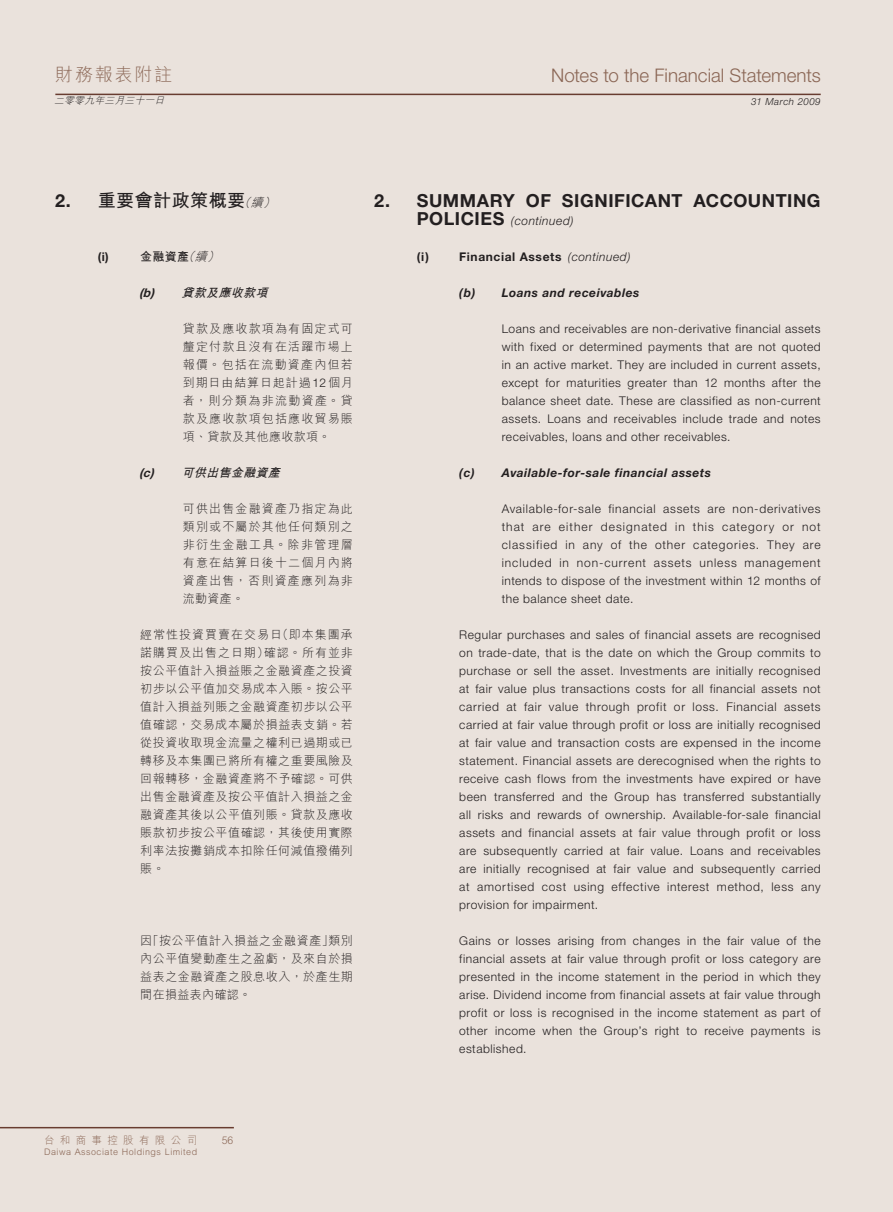
<style>
.page{position:relative;width:893px;height:1212px;background:#eae2dc}
.page>*{position:absolute;margin:0;border:0;box-sizing:border-box;transform-origin:0 0}
.t1{font:300 18.75px "Helvetica Neue";color:#8b6756}
.t2{font:700 18px "Helvetica Neue";letter-spacing:.035em;color:#231f20}
.t3{font:18px "M Hei HK Bold E Ten B5 H";letter-spacing:.03em;color:#231f20}
.t4{font:18px "M Hei HK Light E Ten B5 H";letter-spacing:.1em;color:#8b6756}
.t5{font:300 12px/18px "Helvetica Neue";letter-spacing:.045em;color:#231f20;text-align:justify}
.t6{font:12px/18px "M Hei HK Light E Ten B5 H";letter-spacing:.045em;color:#231f20;text-align:justify}
.t7{font:italic 700 12px "Helvetica Neue";letter-spacing:.04em;color:#231f20}
.t8{font:700 12px "Helvetica Neue";letter-spacing:.05em;color:#231f20}
.t9{font:italic 12px "M Hei HK Bold E Ten B5 H";color:#231f20}
.t10{font:italic 300 12px "Helvetica Neue";letter-spacing:.04em;color:#231f20}
.t11{font:12px "M Hei HK Bold E Ten B5 H";color:#231f20}
.t12{font:10.5px "M Hei HK Light E Ten B5 H";letter-spacing:.51em;color:#8b6756}
.t13{font:italic 9.75px "M Hei HK Light E Ten B5 H";color:#231f20}
.t14{font:italic 300 9.75px "Helvetica Neue";letter-spacing:.05em;color:#231f20}
.t15{font:9px "M Hei HK Light E Ten B5 H";letter-spacing:.05em;color:#8b6756}
.s1{font-family:"Helvetica Neue";font-weight:700}
.s2{font-family:"M Hei HK Light E Ten B5 H";font-style:italic;font-size:12px}
.s3{font-family:"M Hei HK Light E Ten B5 H";font-style:italic}
.s4{font-family:"Helvetica Neue";font-weight:300}
.s5{font-weight:700;font-style:normal;font-size:18px}
.s6{font-weight:300;font-style:italic}
</style>
<div class="page">
<hr style="left:0;top:1127px;width:234px;height:1px;background:#683c30">
<hr style="left:55px;top:94px;width:766px;height:1px;background:#683c30">
<h2 class="t4" style="left:55px;top:67px;width:118px">財務報表附註</h2>
<h1 class="t1" style="left:551px;top:69px;width:271px">Notes to the Financial Statements</h1>
<p class="t13" style="left:54px;top:97px;width:114px">二零零九年三月三十一日</p>
<p class="t14" style="left:751px;top:98px;width:71px">31 March 2009</p>
<h2 class="t3" style="left:55px;top:194px;width:225px"><span class="s1">2.</span> 重要會計政策概要<span class="s2">（續）</span></h2>
<p class="t8" style="left:98px;top:253px;width:12px">(i)</p>
<p class="t11" style="left:140px;top:252px;width:84px">金融資產<span class="s3">（續）</span></p>
<p class="t9" style="left:139px;top:288px;width:133px"><span class="s1">(b)</span> 貸款及應收款項</p>
<p class="t6" style="left:183px;top:321px;width:172px">貸款及應收款項為有固定式可釐定付款且沒有在活躍市場上報價。包括在流動資產內但若到期日由結算日起計過<span class="s4">12</span>個月者，則分類為非流動資產。貸款及應收款項包括應收貿易賬項、貸款及其他應收款項。</p>
<p class="t9" style="left:139px;top:468px;width:145px"><span class="s1">(c)</span> 可供出售金融資產</p>
<p class="t6" style="left:183px;top:501px;width:172px">可供出售金融資產乃指定為此類別或不屬於其他任何類別之非衍生金融工具。除非管理層有意在結算日後十二個月內將資產出售，否則資產應列為非流動資產。</p>
<p class="t6" style="left:140px;top:627px;width:214px">經常性投資買賣在交易日（即本集團承諾購買及出售之日期）確認。所有並非按公平值計入損益賬之金融資產之投資初步以公平值加交易成本入賬。按公平值計入損益列賬之金融資產初步以公平值確認，交易成本屬於損益表支銷。若從投資收取現金流量之權利已過期或已轉移及本集團已將所有權之重要風險及回報轉移，金融資產將不予確認。可供出售金融資產及按公平值計入損益之金融資產其後以公平值列賬。貸款及應收賬款初步按公平值確認，其後使用實際利率法按攤銷成本扣除任何減值撥備列賬。</p>
<p class="t6" style="left:140px;top:933px;width:214px">因「按公平值計入損益之金融資產」類別內公平值變動產生之盈虧，及來自於損益表之金融資產之股息收入，於產生期間在損益表內確認。</p>
<h2 class="t2" style="left:374px;top:194px;width:448px">2. SUMMARY OF SIGNIFICANT ACCOUNTING</h2>
<p class="t10" style="left:417px;top:216px;width:158px"><span class="s5">POLICIES</span> (continued)</p>
<p class="t8" style="left:417px;top:252px;width:14px">(i)</p>
<p class="t8" style="left:459px;top:252px;width:173px">Financial Assets <span class="s6">(continued)</span></p>
<p class="t7" style="left:459px;top:288px;width:182px">(b) Loans and receivables</p>
<p class="t5" style="left:502px;top:321px;width:320px">Loans and receivables are non-derivative financial assets with fixed or determined payments that are not quoted in an active market. They are included in current assets, except for maturities greater than 12 months after the balance sheet date. These are classified as non-current assets. Loans and receivables include trade and notes receivables, loans and other receivables.</p>
<p class="t7" style="left:459px;top:468px;width:253px">(c) Available-for-sale financial assets</p>
<p class="t5" style="left:502px;top:501px;width:320px">Available-for-sale financial assets are non-derivatives that are either designated in this category or not classified in any of the other categories. They are included in non-current assets unless management intends to dispose of the investment within 12 months of the balance sheet date.</p>
<p class="t5" style="left:459px;top:627px;width:363px">Regular purchases and sales of financial assets are recognised on trade-date, that is the date on which the Group commits to purchase or sell the asset. Investments are initially recognised at fair value plus transactions costs for all financial assets not carried at fair value through profit or loss. Financial assets carried at fair value through profit or loss are initially recognised at fair value and transaction costs are expensed in the income statement. Financial assets are derecognised when the rights to receive cash flows from the investments have expired or have been transferred and the Group has transferred substantially all risks and rewards of ownership. Available-for-sale financial assets and financial assets at fair value through profit or loss are subsequently carried at fair value. Loans and receivables are initially recognised at fair value and subsequently carried at amortised cost using effective interest method, less any provision for impairment.</p>
<p class="t5" style="left:459px;top:933px;width:363px">Gains or losses arising from changes in the fair value of the financial assets at fair value through profit or loss category are presented in the income statement in the period in which they arise. Dividend income from financial assets at fair value through profit or loss is recognised in the income statement as part of other income when the Group’s right to receive payments is established.</p>
<p class="t12" style="left:44px;top:1136px;width:155px">台和商事控股有限公司</p>
<p class="t15" style="left:44px;top:1148px;width:155px">Daiwa Associate Holdings Limited</p>
<p class="t12" style="left:222px;top:1136px;width:13px">56</p>
</div>
